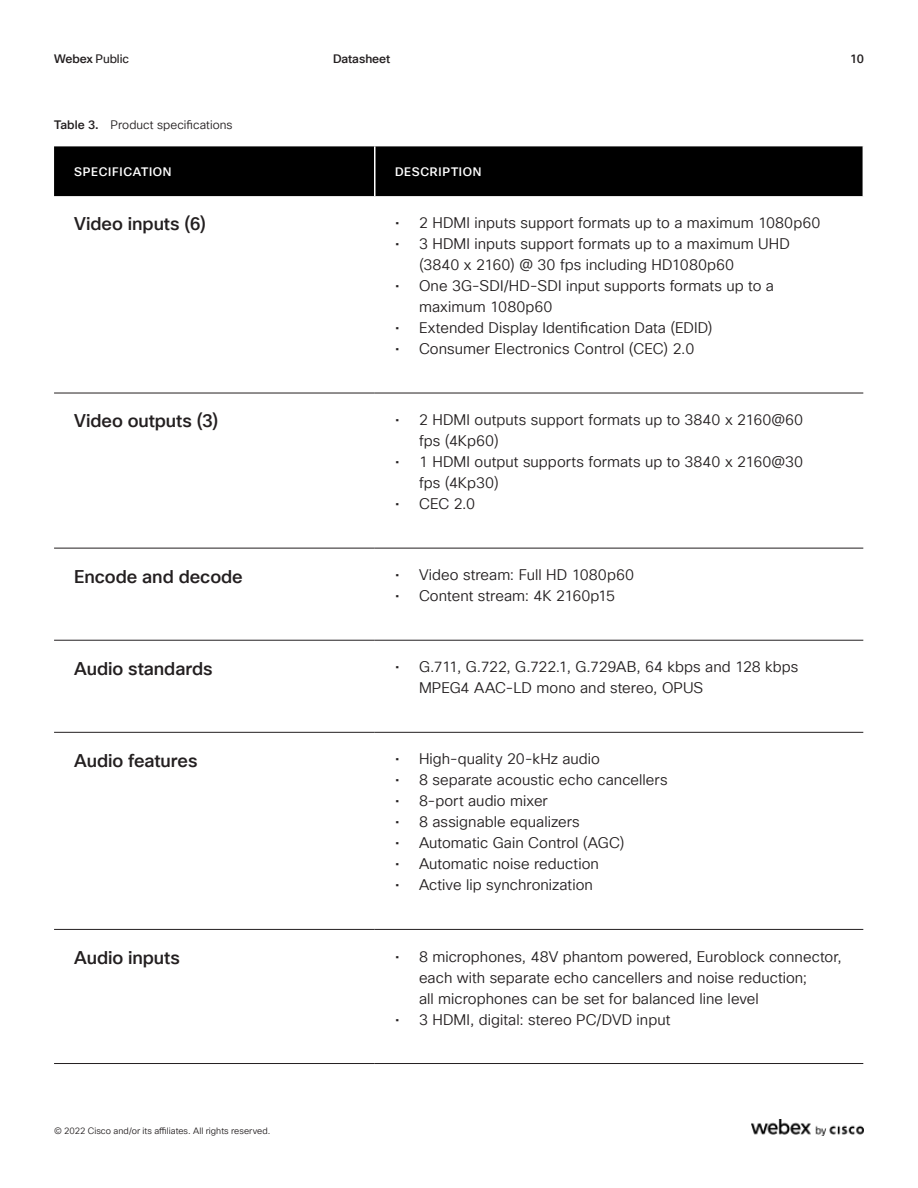
<style>
.page{position:relative;width:918px;height:1188px;background:#fff}
.page>*{position:absolute;margin:0;border:0;box-sizing:border-box;transform-origin:0 0}
.t1{font:500 18px "Cisco Sans TT";letter-spacing:-.005em;color:#231f20}
.t2{font:15px/21px "Cisco Sans TT Light";letter-spacing:.005em;color:#231f20}
.t3{font:12px "Cisco Sans TT Light";letter-spacing:.005em;color:#231f20}
.t4{font:500 12px "Cisco Sans TT";letter-spacing:.06em;color:#fff}
.t5{font:12px "Cisco Sans TT";letter-spacing:-.01em;color:#231f20}
.t6{font:500 12px "Cisco Sans TT";letter-spacing:-.005em;color:#231f20}
.t7{font:9px "Cisco Sans TT Light";letter-spacing:.005em;color:#231f20}
.s1{font-weight:500}
.s2{font-family:"Cisco Sans TT";font-weight:500}
</style>
<div class="page">
<div style="left:54px;top:146px;width:809px;height:50px;background:#000"></div>
<hr style="left:374px;top:146px;width:2px;height:50px;background:#fff">
<hr style="left:54px;top:393px;width:321px;height:1px;background:#231f20">
<hr style="left:375px;top:393px;width:488px;height:1px;background:#231f20">
<hr style="left:54px;top:548px;width:321px;height:1px;background:#231f20">
<hr style="left:375px;top:548px;width:488px;height:1px;background:#231f20">
<hr style="left:54px;top:640px;width:321px;height:1px;background:#231f20">
<hr style="left:375px;top:640px;width:488px;height:1px;background:#231f20">
<hr style="left:54px;top:732px;width:321px;height:1px;background:#231f20">
<hr style="left:375px;top:732px;width:488px;height:1px;background:#231f20">
<hr style="left:54px;top:929px;width:321px;height:1px;background:#231f20">
<hr style="left:375px;top:929px;width:488px;height:1px;background:#231f20">
<hr style="left:54px;top:1063px;width:321px;height:1px;background:#231f20">
<hr style="left:375px;top:1063px;width:488px;height:1px;background:#231f20">
<img style="left:752px;top:1119px;width:112px;height:16px">
<p class="t5" style="left:54px;top:55px;width:77px"><span class="s1">Webex</span> Public</p>
<p class="t6" style="left:333px;top:54px;width:59px">Datasheet</p>
<p class="t6" style="left:850px;top:54px;width:15px">10</p>
<p class="t3" style="left:54px;top:117px;width:180px"><span class="s2">Table 3.</span> Product specifications</p>
<p class="t4" style="left:74px;top:166px;width:99px">SPECIFICATION</p>
<p class="t4" style="left:395px;top:166px;width:88px">DESCRIPTION</p>
<p class="t1" style="left:74px;top:216px;width:133px">Video inputs (6)</p>
<p class="t2" style="left:395px;top:213px;width:427px">• 2 HDMI inputs support formats up to a maximum 1080p60</p>
<p class="t2" style="left:419px;top:234px;width:372px;text-indent:-24px">• 3 HDMI inputs support formats up to a maximum UHD (3840 x 2160) @ 30 fps including HD1080p60</p>
<p class="t2" style="left:419px;top:276px;width:356px;text-indent:-24px">• One 3G-SDI/HD-SDI input supports formats up to a maximum 1080p60</p>
<p class="t2" style="left:395px;top:318px;width:319px">• Extended Display Identification Data (EDID)</p>
<p class="t2" style="left:395px;top:339px;width:301px">• Consumer Electronics Control (CEC) 2.0</p>
<p class="t1" style="left:74px;top:413px;width:145px">Video outputs (3)</p>
<p class="t2" style="left:419px;top:411px;width:386px;text-indent:-24px">• 2 HDMI outputs support formats up to 3840 x 2160@60 fps (4Kp60)</p>
<p class="t2" style="left:419px;top:453px;width:386px;text-indent:-24px">• 1 HDMI output supports formats up to 3840 x 2160@30 fps (4Kp30)</p>
<p class="t2" style="left:395px;top:495px;width:82px">• CEC 2.0</p>
<p class="t1" style="left:74px;top:568px;width:170px">Encode and decode</p>
<p class="t2" style="left:395px;top:566px;width:241px">• Video stream: Full HD 1080p60</p>
<p class="t2" style="left:395px;top:587px;width:222px">• Content stream: 4K 2160p15</p>
<p class="t1" style="left:74px;top:660px;width:140px">Audio standards</p>
<p class="t2" style="left:419px;top:658px;width:381px;text-indent:-24px">• G.711, G.722, G.722.1, G.729AB, 64 kbps and 128 kbps<br>MPEG4 AAC-LD mono and stereo, OPUS</p>
<p class="t1" style="left:74px;top:752px;width:125px">Audio features</p>
<p class="t2" style="left:395px;top:750px;width:206px">• High-quality 20-kHz audio</p>
<p class="t2" style="left:395px;top:771px;width:274px">• 8 separate acoustic echo cancellers</p>
<p class="t2" style="left:395px;top:792px;width:154px">• 8-port audio mixer</p>
<p class="t2" style="left:395px;top:813px;width:186px">• 8 assignable equalizers</p>
<p class="t2" style="left:395px;top:834px;width:231px">• Automatic Gain Control (AGC)</p>
<p class="t2" style="left:395px;top:855px;width:205px">• Automatic noise reduction</p>
<p class="t2" style="left:395px;top:876px;width:199px">• Active lip synchronization</p>
<p class="t1" style="left:74px;top:949px;width:107px">Audio inputs</p>
<p class="t2" style="left:419px;top:947px;width:424px;text-indent:-24px">• 8 microphones, 48V phantom powered, Euroblock connector, each with separate echo cancellers and noise reduction;<br>all microphones can be set for balanced line level</p>
<p class="t2" style="left:395px;top:1010px;width:277px">• 3 HDMI, digital: stereo PC/DVD input</p>
<p class="t7" style="left:54px;top:1125px;width:218px">© 2022 Cisco and/or its affiliates. All rights reserved.</p>
</div>
